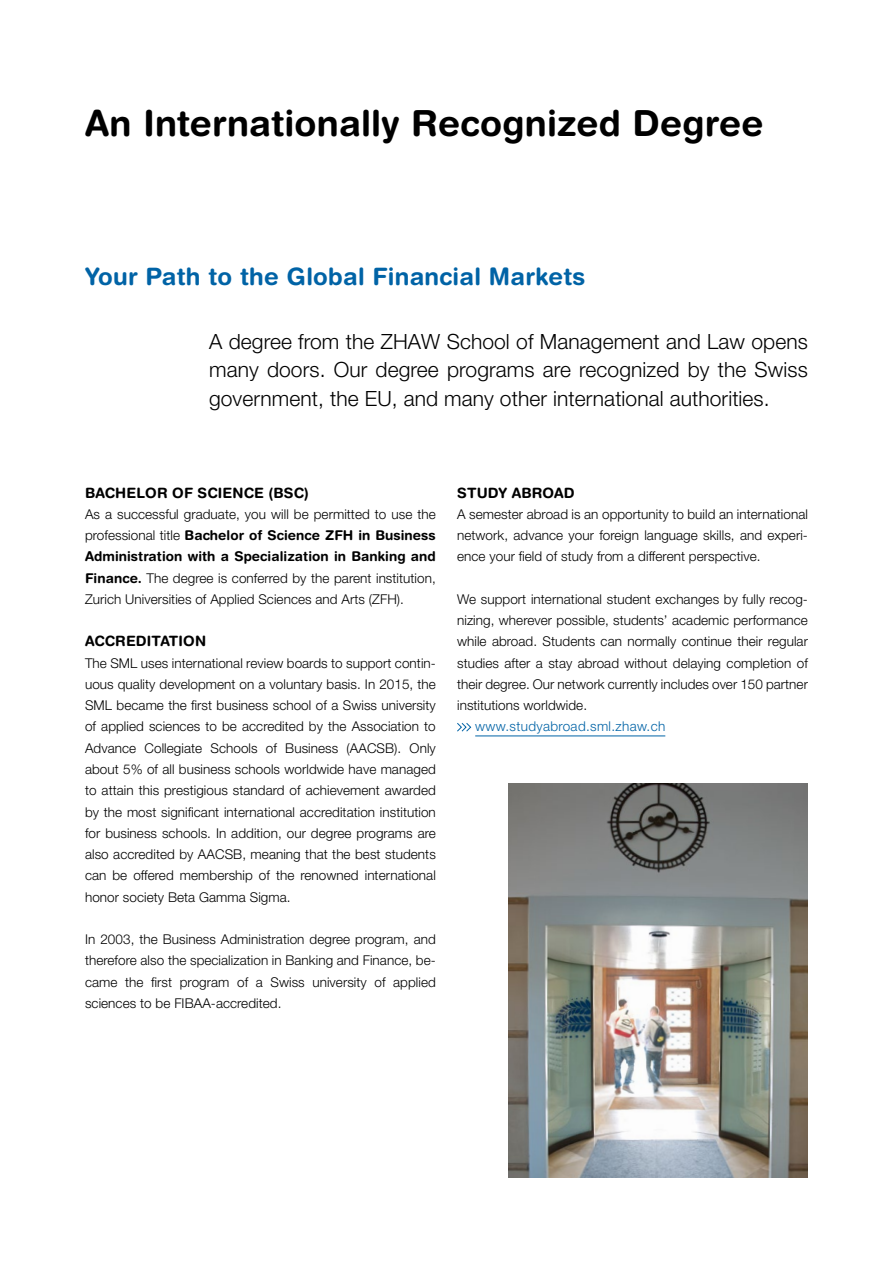
<style>
.page{position:relative;width:893px;height:1263px;background:#fff}
.page>*{position:absolute;margin:0;border:0;box-sizing:border-box;transform-origin:0 0}
.t1{font:700 36px "Helvetica Rounded LT Std";letter-spacing:.005em;color:#000}
.t2{font:700 24px "Helvetica Rounded LT Std";letter-spacing:.01em;color:#0063a6}
.t3{font:300 21px/28.5px "Helvetica Neue LT Pro";letter-spacing:.005em;color:#000;text-align:justify}
.t4{font:700 14.25px "Helvetica Rounded LT Std";letter-spacing:.01em;color:#000}
.t5{font:300 13.5px/21.3px "Helvetica Neue LT Pro";letter-spacing:.005em;color:#000;text-align:justify}
.t6{font:700 13.5px/21.3px "Helvetica Rounded LT Std";letter-spacing:.005em;color:#000}
.t7{font:300 13.5px "Helvetica Neue LT Pro";letter-spacing:.025em;color:#0063a6}
.s1{font-family:"Helvetica Neue LT Pro";font-weight:300}
.s2{font-family:"Helvetica Rounded LT Std";font-weight:700}
</style>
<div class="page">
<hr style="left:475px;top:736px;width:190px;height:1px;background:#0063a6">
<svg style="left:457px;top:723px;width:15px;height:9px"></svg>
<img style="left:508px;top:783px;width:300px;height:395px">
<h1 class="t1" style="left:85px;top:101px;width:680px">An Internationally Recognized Degree</h1>
<h2 class="t2" style="left:85px;top:262px;width:502px">Your Path to the Global Financial Markets</h2>
<h3 class="t3" style="left:209px;top:327px;width:600px">A degree from the ZHAW School of Management and Law opens many doors. Our degree programs are recognized by the Swiss government, the EU, and many other international authorities.</h3>
<p class="t4" style="left:85px;top:484px;width:225px">BACHELOR OF SCIENCE (BSC)</p>
<p class="t5" style="left:85px;top:503px;width:352px">As a successful graduate, you will be permitted to use the</p>
<p class="t6" style="left:85px;top:524px;width:352px"><span class="s1">professional title</span> Bachelor of Science ZFH in Business<br>Administration with a Specialization in Banking and</p>
<p class="t5" style="left:85px;top:567px;width:352px"><span class="s2">Finance.</span> The degree is conferred by the parent institution,<br>Zurich Universities of Applied Sciences and Arts (ZFH).</p>
<p class="t4" style="left:85px;top:633px;width:123px">ACCREDITATION</p>
<p class="t5" style="left:85px;top:652px;width:352px">The SML uses international review boards to support contin&shy;uous quality development on a voluntary basis. In 2015, the SML became the first business school of a Swiss university of applied sciences to be accredited by the Association to Advance Collegiate Schools of Business (AACSB). Only about 5% of all business schools worldwide have managed to attain this prestigious standard of achievement awarded by the most significant international accreditation institution for business schools. In addition, our degree programs are also accredited by AACSB, meaning that the best students can be offered membership of the renowned international honor society Beta Gamma Sigma.</p>
<p class="t5" style="left:85px;top:928px;width:352px">In 2003, the Business Administration degree program, and therefore also the specialization in Banking and Finance, be&shy;came the first program of a Swiss university of applied sciences to be FIBAA-accredited.</p>
<p class="t4" style="left:457px;top:484px;width:119px">STUDY ABROAD</p>
<p class="t5" style="left:457px;top:503px;width:352px">A semester abroad is an opportunity to build an international network, advance your foreign language skills, and experi&shy;ence your field of study from a different perspective.</p>
<p class="t5" style="left:457px;top:588px;width:352px">We support international student exchanges by fully recog&shy;nizing, wherever possible, students’ academic performance while abroad. Students can normally continue their regular studies after a stay abroad without delaying completion of their degree. Our network currently includes over 150 partner institutions worldwide.</p>
<p class="t7" style="left:475px;top:718px;width:192px">www.studyabroad.sml.zhaw.ch</p>
</div>
